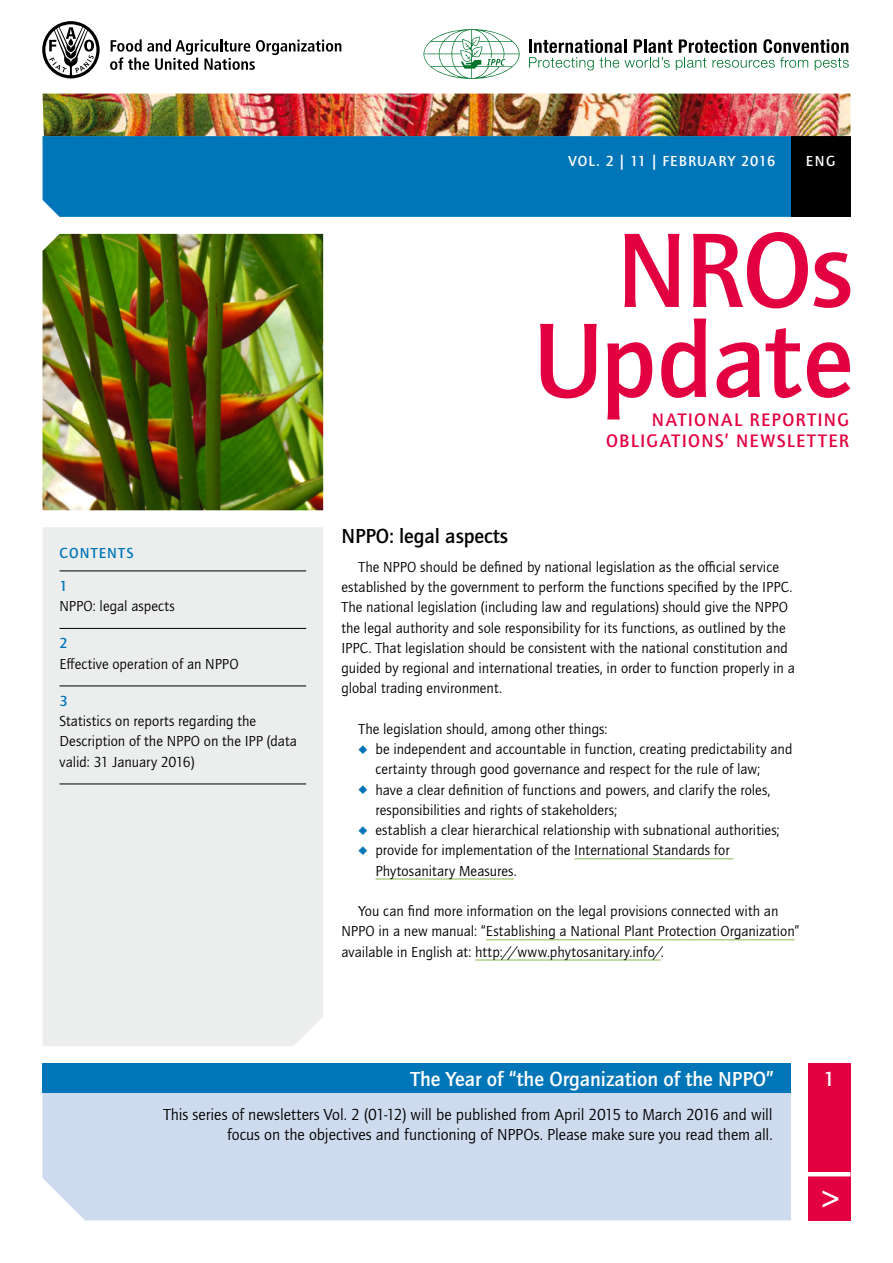
<style>
.page{position:relative;width:893px;height:1263px;background:#fff}
.page>*{position:absolute;margin:0;border:0;box-sizing:border-box;transform-origin:0 0}
.t1{font:500 21px "Quay Sans ITC Std";color:#fff}
.t2{font:500 21px "Quay Sans ITC Std";color:#000}
.t3{font:500 18.75px/21px "Quay Sans ITC Std";letter-spacing:.07em;color:#e20040;text-align:right}
.t4{font:16.5px/20.2px "Quay Sans ITC Std";letter-spacing:-.005em;color:#000;text-align:right}
.t5{font:15px/20.2px "Quay Sans ITC Std";color:#000}
.t6{font:500 15px "Quay Sans ITC Std";letter-spacing:.075em;color:#fff}
.t7{font:500 15px "Quay Sans ITC Std";color:#0076b9}
.s1{font-family:"European Pi Three";font-size:9px;color:#0076b9}
</style>
<div class="page">
<div style="left:808px;top:1063px;width:42px;height:157px;background:#e20040"></div>
<svg style="left:822px;top:1190px;width:16px;height:17px"></svg>
<hr style="left:808px;top:1172px;width:42px;height:4px;background:#fff">
<div style="left:43px;top:136px;width:748px;height:81px;background:#0076b9"></div>
<div style="left:791px;top:136px;width:59px;height:81px;background:#000"></div>
<img style="left:43px;top:234px;width:280px;height:276px">
<div style="left:43px;top:527px;width:280px;height:519px;background:#eceded"></div>
<hr style="left:60px;top:570px;width:246px;height:1px;background:#000">
<hr style="left:60px;top:628px;width:246px;height:1px;background:#000">
<hr style="left:60px;top:685px;width:246px;height:1px;background:#000">
<hr style="left:60px;top:783px;width:246px;height:1px;background:#000">
<svg style="left:540px;top:318px;width:310px;height:101px"></svg>
<svg style="left:624px;top:232px;width:226px;height:76px"></svg>
<div style="left:43px;top:1093px;width:748px;height:127px;background:#cedaed"></div>
<div style="left:43px;top:1063px;width:748px;height:30px;background:#0076b9"></div>
<hr style="left:574px;top:858px;width:159px;height:1px;background:#b0d18b">
<hr style="left:375px;top:878px;width:139px;height:2px;background:#b0d18b">
<hr style="left:486px;top:939px;width:308px;height:1px;background:#b0d18b">
<hr style="left:475px;top:959px;width:186px;height:2px;background:#b0d18b">
<svg style="left:423px;top:29px;width:97px;height:50px"></svg>
<svg style="left:529px;top:39px;width:320px;height:31px"></svg>
<svg style="left:110px;top:39px;width:231px;height:31px"></svg>
<svg style="left:42px;top:21px;width:58px;height:57px"></svg>
<img style="left:43px;top:94px;width:807px;height:42px">
<p class="t6" style="left:568px;top:153px;width:208px">VOL. 2 | 11 | FEBRUARY 2016</p>
<p class="t6" style="left:806px;top:153px;width:31px">ENG</p>
<p class="t7" style="left:60px;top:544px;width:76px">CONTENTS</p>
<p class="t7" style="left:60px;top:577px;width:10px">1</p>
<p class="t5" style="left:60px;top:596px;width:117px">NPPO: legal aspects</p>
<p class="t7" style="left:60px;top:635px;width:10px">2</p>
<p class="t5" style="left:60px;top:654px;width:181px">Effective operation of an NPPO</p>
<p class="t7" style="left:60px;top:692px;width:10px">3</p>
<p class="t5" style="left:60px;top:711px;width:239px">Statistics on reports regarding the<br>Description of the NPPO on the IPP (data valid: 31 January 2016)</p>
<p class="t3" style="left:606px;top:409px;width:245px">NATIONAL REPORTING<br>OBLIGATIONS’ NEWSLETTER</p>
<h1 class="t2" style="left:341px;top:524px;width:13px">NPPO</h1>
<h1 class="t2" style="left:389px;top:524px;width:120px">: LEGAL ASPECTS</h1>
<p class="t5" style="left:341px;top:557px;width:455px;text-indent:17px">The NPPO should be defined by national legislation as the official service established by the government to perform the functions specified by the IPPC.<br>The national legislation (including law and regulations) should give the NPPO the legal authority and sole responsibility for its functions, as outlined by the IPPC. That legislation should be consistent with the national constitution and guided by regional and international treaties, in order to function properly in a global trading environment.</p>
<p class="t5" style="left:358px;top:719px;width:250px">The legislation should, among other things:</p>
<p class="t5" style="left:358px;top:739px;width:435px"><span class="s1">R</span> be independent and accountable in function, creating predictability and</p>
<p class="t5" style="left:375px;top:760px;width:386px">certainty through good governance and respect for the rule of law;</p>
<p class="t5" style="left:358px;top:780px;width:414px"><span class="s1">R</span> have a clear definition of functions and powers, and clarify the roles,</p>
<p class="t5" style="left:375px;top:800px;width:243px">responsibilities and rights of stakeholders;</p>
<p class="t5" style="left:358px;top:820px;width:423px"><span class="s1">R</span> establish a clear hierarchical relationship with subnational authorities;</p>
<p class="t5" style="left:358px;top:841px;width:373px"><span class="s1">R</span> provide for implementation of the International Standards for</p>
<p class="t5" style="left:375px;top:861px;width:143px">Phytosanitary Measures.</p>
<p class="t5" style="left:341px;top:901px;width:460px;text-indent:17px">You can find more information on the legal provisions connected with an<br>NPPO in a new manual: “Establishing a National Plant Protection Organization” available in English at: http://www.phytosanitary.info/.</p>
<h1 class="t1" style="left:410px;top:1067px;width:321px">THE YEAR OF “THE ORGANIZATION OF THE NPPO</h1>
<h1 class="t1" style="left:766px;top:1067px;width:9px">”</h1>
<h1 class="t1" style="left:823px;top:1067px;width:13px">1</h1>
<p class="t4" style="left:163px;top:1105px;width:611px">This series of newsletters Vol. 2 (01-12) will be published from April 2015 to March 2016 and will focus on the objectives and functioning of NPPOs. Please make sure you read them all.</p>
</div>
